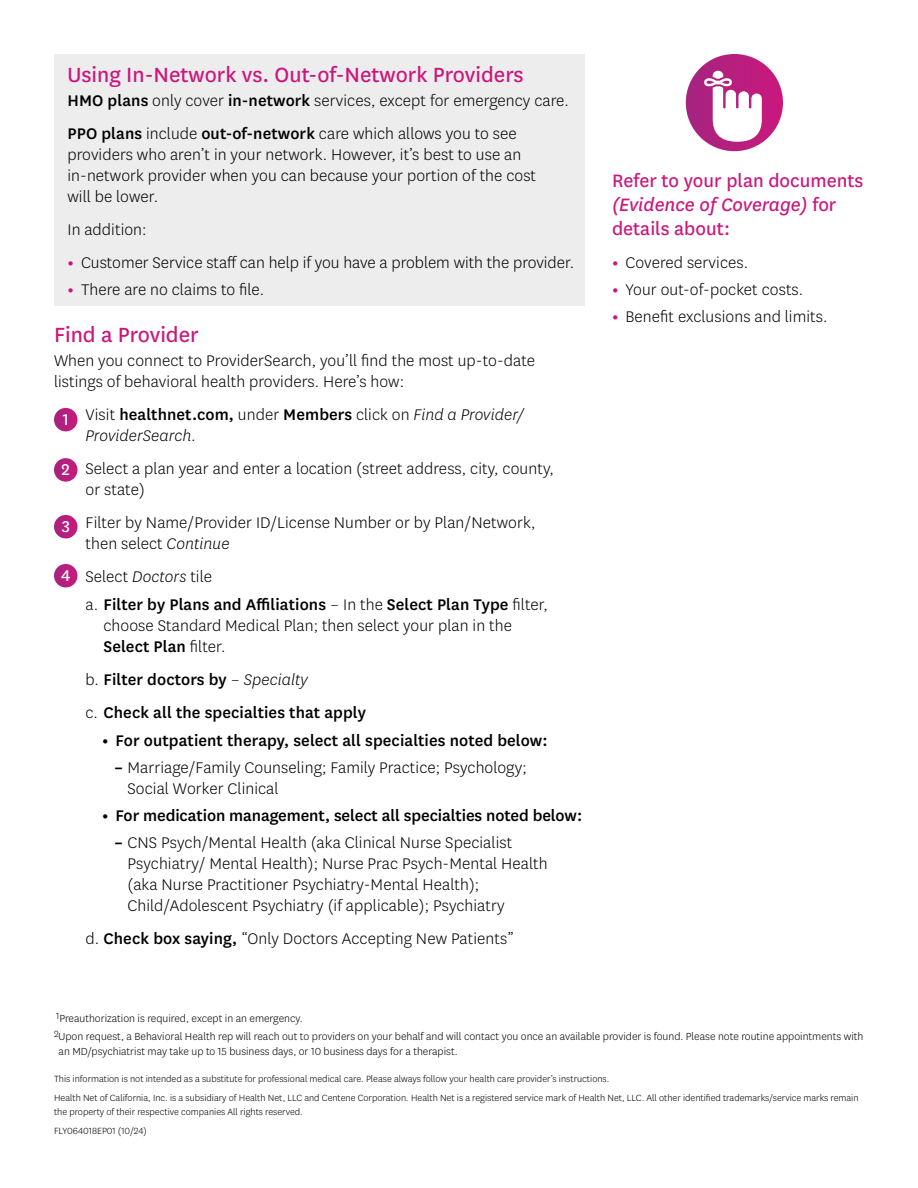
<style>
.page{position:relative;width:918px;height:1188px;background:#fff}
.page>*{position:absolute;margin:0;border:0;box-sizing:border-box;transform-origin:0 0}
.t1{font:24px "Centene Sans";color:#cb177d}
.t2{font:21px/24px "Centene Sans";color:#cb177d}
.t3{font:300 18px/21px "Centene Sans";letter-spacing:.005em;color:#000}
.t4{font:500 18px "Centene Sans";letter-spacing:.005em;color:#000}
.t5{font:italic 300 18px/21px "Centene Sans";letter-spacing:.005em;color:#000}
.t6{font:300 12px/15px "Centene Sans";color:#000}
.t7{font:300 10.5px/13.5px "Centene Sans";color:#000}
.s1{font-weight:500}
.s2{font-weight:700;color:#cb177d}
.s3{font-weight:400;font-style:normal;font-size:18.3px;color:#fff}
.s4{font-style:normal}
.s5{font-weight:500;font-style:normal}
.s6{font-weight:400;font-size:18.3px;color:#fff}
.s7{font-style:italic}
.s8{font-weight:300}
.s9{font-weight:300;font-style:italic}
.s10{font-weight:700}
</style>
<div class="page">
<div style="left:54px;top:54px;width:531px;height:252px;background:#ededee"></div>
<svg style="left:686px;top:54px;width:97px;height:97px;background:#b81f7e"></svg>
<svg style="left:54px;top:458px;width:23px;height:24px"></svg>
<svg style="left:54px;top:515px;width:23px;height:23px"></svg>
<svg style="left:54px;top:564px;width:23px;height:23px"></svg>
<svg style="left:704px;top:71px;width:58px;height:71px"></svg>
<svg style="left:54px;top:408px;width:23px;height:23px"></svg>
<h2 class="t1" style="left:68px;top:59px;width:458px">Using In-Network vs. Out-of-Network Providers</h2>
<p class="t3" style="left:68px;top:89px;width:503px"><span class="s1">HMO plans</span> only cover <span class="s1">in-network</span> services, except for emergency care.</p>
<p class="t3" style="left:68px;top:122px;width:470px"><span class="s1">PPO plans</span> include <span class="s1">out-of-network</span> care which allows you to see providers who aren’t in your network. However, it’s best to use an in-network provider when you can because your portion of the cost will be lower.</p>
<p class="t3" style="left:68px;top:218px;width:81px">In addition:</p>
<p class="t3" style="left:68px;top:251px;width:508px"><span class="s2">•</span> Customer Service staff can help if you have a problem with the provider.</p>
<p class="t3" style="left:68px;top:278px;width:198px"><span class="s2">•</span> There are no claims to file.</p>
<h2 class="t1" style="left:54px;top:319px;width:146px">Find a Provider</h2>
<p class="t3" style="left:54px;top:350px;width:483px">When you connect to ProviderSearch, you’ll find the most up-to-date listings of behavioral health providers. Here’s how:</p>
<p class="t5" style="left:85px;top:404px;width:440px;text-indent:-23px"><span class="s3">1</span> <span class="s4">Visit</span> <span class="s5">healthnet.com,</span> <span class="s4">under</span> <span class="s5">Members</span> <span class="s4">click on</span> Find a Provider/<br>ProviderSearch.</p>
<p class="t3" style="left:86px;top:458px;width:470px;text-indent:-24px"><span class="s6">2</span> Select a plan year and enter a location (street address, city, county, or state)</p>
<p class="t3" style="left:86px;top:512px;width:452px;text-indent:-24px"><span class="s6">3</span> Filter by Name/Provider ID/License Number or by Plan/Network, then select <span class="s7">Continue</span></p>
<p class="t3" style="left:61px;top:566px;width:152px"><span class="s6">4</span> Select <span class="s7">Doctors</span> tile</p>
<p class="t3" style="left:104px;top:593px;width:446px;text-indent:-18px">a. <span class="s1">Filter by Plans and Affiliations</span> – In the <span class="s1">Select Plan Type</span> filter, choose Standard Medical Plan; then select your plan in the<br><span class="s1">Select Plan</span> filter.</p>
<p class="t4" style="left:86px;top:667px;width:224px"><span class="s8">b.</span> Filter doctors by <span class="s8">–</span> <span class="s9">Specialty</span></p>
<p class="t4" style="left:86px;top:700px;width:282px"><span class="s8">c.</span> Check all the specialties that apply</p>
<p class="t4" style="left:102px;top:728px;width:447px"><span class="s10">•</span> For outpatient therapy, select all specialties noted below:</p>
<p class="t3" style="left:128px;top:756px;width:401px;text-indent:-14px"><span class="s10">–</span> Marriage/Family Counseling; Family Practice; Psychology;<br>Social Worker Clinical</p>
<p class="t4" style="left:102px;top:803px;width:482px"><span class="s10">•</span> For medication management, select all specialties noted below:</p>
<p class="t3" style="left:128px;top:831px;width:422px;text-indent:-14px"><span class="s10">–</span> CNS Psych/Mental Health (aka Clinical Nurse Specialist Psychiatry/ Mental Health); Nurse Prac Psych-Mental Health (aka Nurse Practitioner Psychiatry-Mental Health); Child/Adolescent Psychiatry (if applicable); Psychiatry</p>
<p class="t3" style="left:86px;top:927px;width:430px">d. <span class="s1">Check box saying,</span> “Only Doctors Accepting New Patients”</p>
<h3 class="t2" style="left:612px;top:168px;width:253px">Refer to your plan documents <span class="s7">(Evidence of Coverage)</span> for details about:</h3>
<p class="t3" style="left:612px;top:252px;width:138px"><span class="s2">•</span> Covered services.</p>
<p class="t3" style="left:612px;top:279px;width:193px"><span class="s2">•</span> Your out-of-pocket costs.</p>
<p class="t3" style="left:612px;top:306px;width:217px"><span class="s2">•</span> Benefit exclusions and limits.</p>
<p class="t6" style="left:56px;top:1010px;width:248px"><sup>1</sup>Preauthorization is required, except in an emergency.</p>
<p class="t6" style="left:59px;top:1028px;width:806px;text-indent:-5px"><sup>2</sup>Upon request, a Behavioral Health rep will reach out to providers on your behalf and will contact you once an available provider is found. Please note routine appointments with an MD/psychiatrist may take up to 15 business days, or 10 business days for a therapist.</p>
<p class="t7" style="left:54px;top:1071px;width:557px">This information is not intended as a substitute for professional medical care. Please always follow your health care provider’s instructions.</p>
<p class="t7" style="left:54px;top:1091px;width:806px">Health Net of California, Inc. is a subsidiary of Health Net, LLC and Centene Corporation. Health Net is a registered service mark of Health Net, LLC. All other identified trademarks/service marks remain the property of their respective companies All rights reserved.</p>
<p class="t7" style="left:54px;top:1124px;width:94px">FLY064018EP01 (10/24)</p>
</div>
